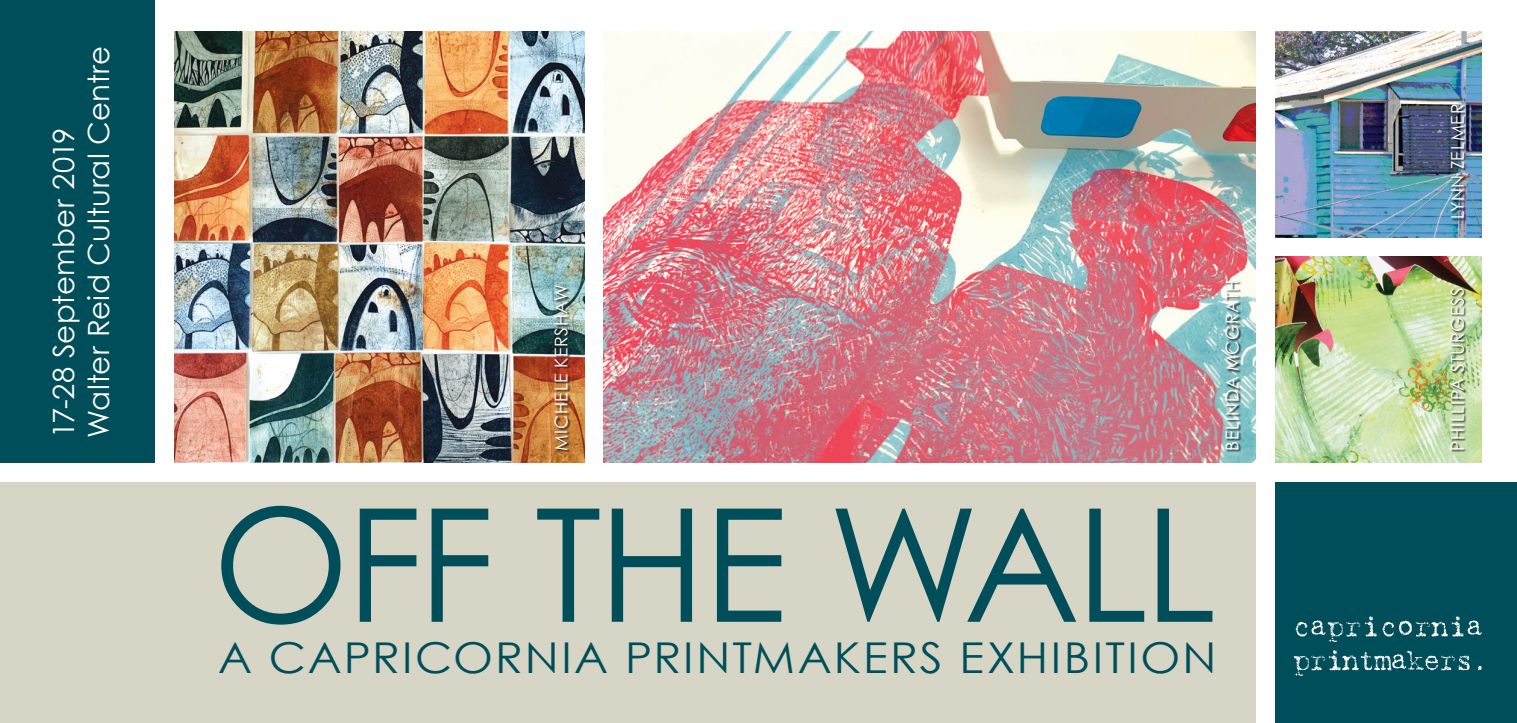
<style>
.page{position:relative;width:1517px;height:723px;background:#fff}
.page>*{position:absolute;margin:0;border:0;box-sizing:border-box;transform-origin:0 0}
.t1{font:157.5px "Century Gothic";letter-spacing:-.03em;color:#004e59}
.t2{font:42.5px "Century Gothic";letter-spacing:.045em;color:#004e59;scale:1.08 1}
.t3{font:29.25px/35px "Century Gothic";letter-spacing:.01em;color:#fff}
.t4{font:17.5px "Century Gothic";letter-spacing:.04em;color:#fff}
</style>
<div class="page">
<img style="left:174px;top:32px;width:410px;height:430px">
<img style="left:603px;top:32px;width:652px;height:430px">
<div style="left:0;top:482px;width:1255px;height:241px;background:#d6d5c6"></div>
<div style="left:1276px;top:482px;width:241px;height:241px;background:#004e59"></div>
<svg style="left:1295px;top:616px;width:186px;height:26px"></svg>
<svg style="left:1294px;top:650px;width:187px;height:26px"></svg>
<img style="left:1276px;top:32px;width:205px;height:205px">
<img style="left:1276px;top:257px;width:205px;height:205px">
<div style="left:0;top:0;width:155px;height:462px;background:#004e59"></div>
<img style="left:555px;top:285px;width:15px;height:167px">
<svg style="left:1226px;top:281px;width:15px;height:171px;background:#87abab"></svg>
<svg style="left:1451px;top:289px;width:15px;height:163px;background:#a2b589"></svg>
<img style="left:1451px;top:105px;width:15px;height:116px">
<h3 class="t3" style="left:45px;top:438px;width:394px;rotate:-90deg">17-28 September 2019<br>Walter Reid Cultural Centre</h3>
<p class="t4" style="left:1446px;top:219px;width:117px;rotate:-90deg">LYNN ZELMER</p>
<p class="t4" style="left:550px;top:451px;width:168px;rotate:-90deg">MICHELE KERSHAW</p>
<p class="t4" style="left:1221px;top:451px;width:172px;rotate:-90deg">BELINDA MCGRATH</p>
<p class="t4" style="left:1446px;top:451px;width:165px;rotate:-90deg">PHILLIPA STURGESS</p>
<h1 class="t1" style="left:212px;top:469px;width:1005px">OFF THE WALL</h1>
<h2 class="t2" style="left:218px;top:631px;width:926px">A CAPRICORNIA PRINTMAKERS EXHIBITION</h2>
</div>
